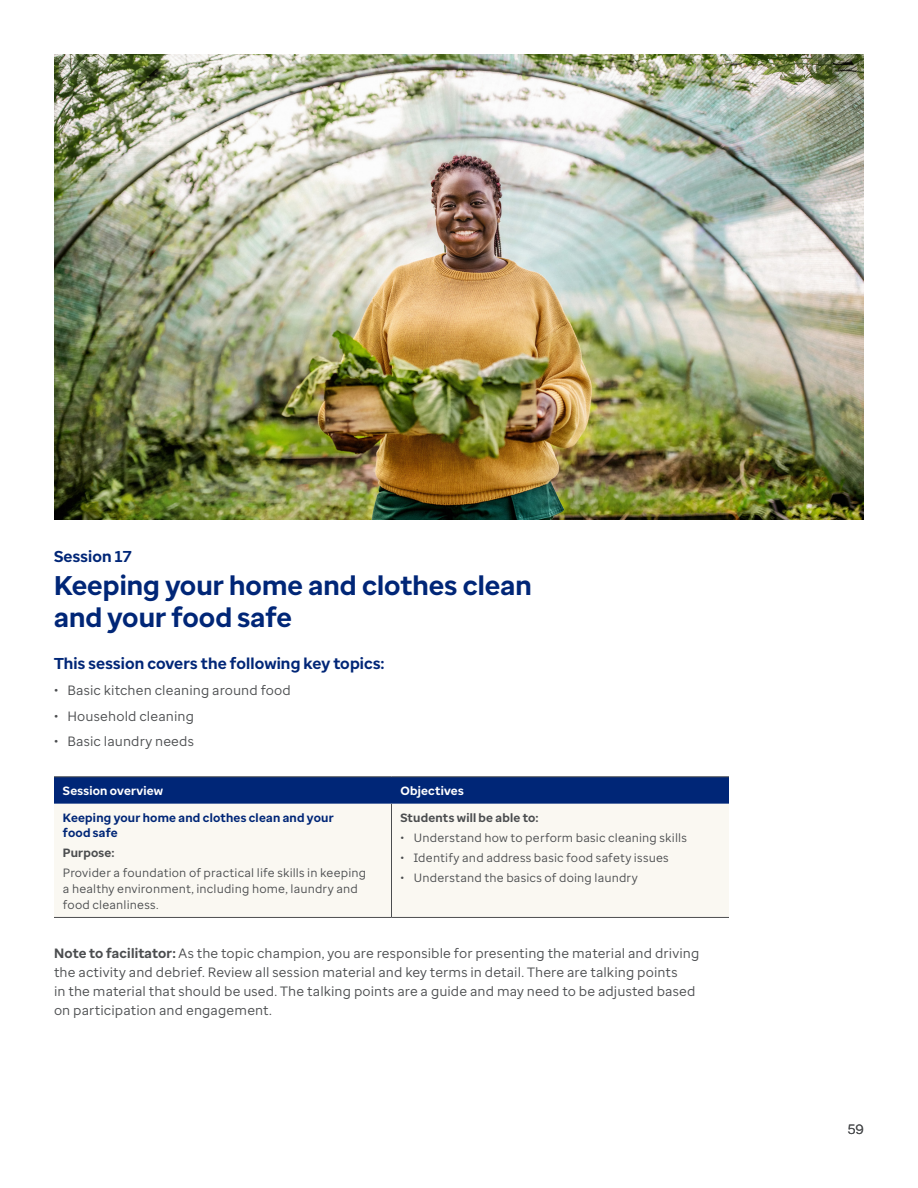
<style>
.page{position:relative;width:918px;height:1188px;background:#fff}
.page>*{position:absolute;margin:0;border:0;box-sizing:border-box;transform-origin:0 0}
.t1{font:700 27px/32.4px "Optum Sans";color:#002677}
.t2{font:700 15.75px "Optum Sans";letter-spacing:.01em;color:#002677}
.t3{font:13.5px/18.9px "Optum Sans";letter-spacing:.01em;color:#4b4d4f}
.t4{font:12px/15.6px "Optum Sans";letter-spacing:.015em;color:#4b4d4f}
.t5{font:700 12px/15.6px "Optum Sans";letter-spacing:.02em;color:#002677}
.t6{font:700 12px "Optum Sans";letter-spacing:.02em;color:#4b4d4f}
.t7{font:700 12px "Optum Sans";letter-spacing:.02em;color:#fff}
.s1{font-weight:700}
</style>
<div class="page">
<img style="left:54px;top:54px;width:810px;height:466px">
<div style="left:54px;top:778px;width:675px;height:26px;background:#002677"></div>
<div style="left:54px;top:804px;width:675px;height:113px;background:#faf8f2"></div>
<hr style="left:54px;top:777px;width:338px;height:1px;background:#4b4d4f">
<hr style="left:392px;top:777px;width:337px;height:1px;background:#4b4d4f">
<hr style="left:54px;top:917px;width:338px;height:1px;background:#4b4d4f">
<hr style="left:391px;top:804px;width:1px;height:113px;background:#4b4d4f">
<hr style="left:392px;top:917px;width:337px;height:1px;background:#4b4d4f">
<p class="t2" style="left:54px;top:546px;width:79px">Session 17</p>
<h1 class="t1" style="left:54px;top:569px;width:479px">Keeping your home and clothes clean and your food safe</h1>
<p class="t2" style="left:54px;top:653px;width:332px">This session covers the following key topics:</p>
<p class="t3" style="left:54px;top:681px;width:238px">• Basic kitchen cleaning around food</p>
<p class="t3" style="left:54px;top:706px;width:141px">• Household cleaning</p>
<p class="t3" style="left:54px;top:732px;width:142px">• Basic laundry needs</p>
<p class="t7" style="left:63px;top:783px;width:102px">Session overview</p>
<p class="t7" style="left:400px;top:783px;width:65px">Objectives</p>
<p class="t5" style="left:63px;top:810px;width:272px">Keeping your home and clothes clean and your food safe</p>
<p class="t6" style="left:63px;top:845px;width:53px">Purpose:</p>
<p class="t4" style="left:63px;top:865px;width:305px">Provider a foundation of practical life skills in keeping a healthy environment, including home, laundry and food cleanliness.</p>
<p class="t6" style="left:400px;top:810px;width:140px">Students will be able to:</p>
<p class="t4" style="left:400px;top:830px;width:288px">• Understand how to perform basic cleaning skills</p>
<p class="t4" style="left:400px;top:850px;width:270px">• Identify and address basic food safety issues</p>
<p class="t4" style="left:400px;top:870px;width:239px">• Understand the basics of doing laundry</p>
<p class="t3" style="left:54px;top:944px;width:647px"><span class="s1">Note to facilitator:</span> As the topic champion, you are responsible for presenting the material and driving the activity and debrief. Review all session material and key terms in detail. There are talking points<br>in the material that should be used. The talking points are a guide and may need to be adjusted based on participation and engagement.</p>
<p class="t3" style="left:848px;top:1120px;width:18px">59</p>
</div>
